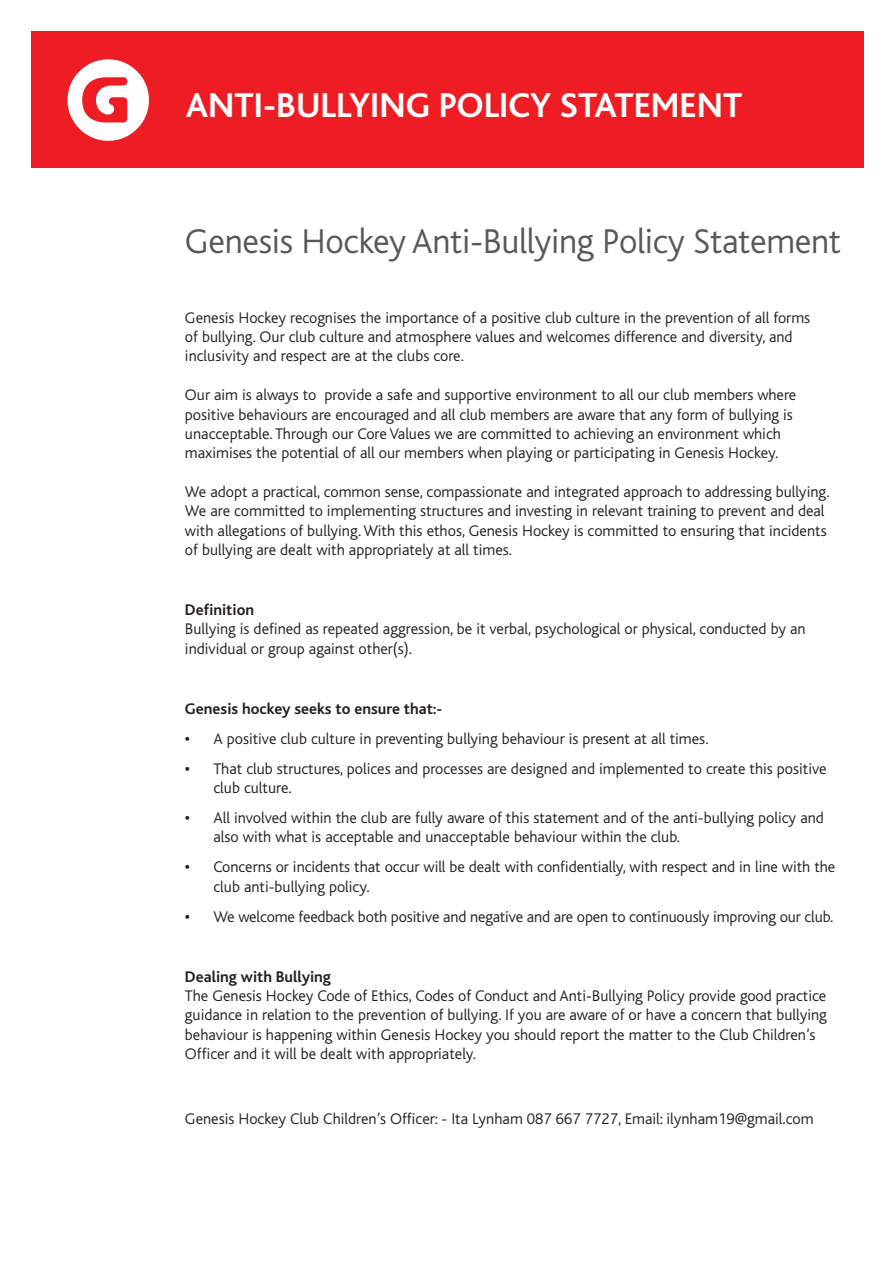
<style>
.page{position:relative;width:893px;height:1263px;background:#fff}
.page>*{position:absolute;margin:0;border:0;box-sizing:border-box;transform-origin:0 0}
.t1{font:300 36px "Bliss";letter-spacing:-.01em;color:#57585a}
.t2{font:700 36px "Bliss";color:#fff}
.t3{font:300 16.2px/19.4px "Bliss";color:#231f20}
.t4{font:700 16.2px "Bliss";color:#231f20}
.s1{font-weight:700}
</style>
<div class="page">
<div style="left:32px;top:32px;width:832px;height:136px;background:#ee1d23"></div>
<svg style="left:68px;top:59px;width:81px;height:82px"></svg>
<p class="t2" style="left:186px;top:86px;width:558px">ANTI-BULLYING POLICY STATEMENT</p>
<p class="t1" style="left:185px;top:222px;width:658px">Genesis Hockey Anti-Bullying Policy Statement</p>
<p class="t3" style="left:185px;top:308px;width:627px">Genesis Hockey recognises the importance of a positive club culture in the prevention of all forms of bullying. Our club culture and atmosphere values and welcomes difference and diversity, and inclusivity and respect are at the clubs core.</p>
<p class="t3" style="left:185px;top:385px;width:613px">Our aim is always to provide a safe and supportive environment to all our club members where positive behaviours are encouraged and all club members are aware that any form of bullying is unacceptable. Through our Core Values we are committed to achieving an environment which maximises the potential of all our members when playing or participating in Genesis Hockey.</p>
<p class="t3" style="left:185px;top:482px;width:646px">We adopt a practical, common sense, compassionate and integrated approach to addressing bullying.<br>We are committed to implementing structures and investing in relevant training to prevent and deal with allegations of bullying. With this ethos, Genesis Hockey is committed to ensuring that incidents of bullying are dealt with appropriately at all times.</p>
<p class="t3" style="left:185px;top:600px;width:622px"><span class="s1">Definition<br></span>Bullying is defined as repeated aggression, be it verbal, psychological or physical, conducted by an individual or group against other(s).</p>
<p class="t4" style="left:185px;top:700px;width:259px">Genesis hockey seeks to ensure that:-</p>
<p class="t3" style="left:185px;top:729px;width:525px"><span class="s1">•</span> A positive club culture in preventing bullying behaviour is present at all times.</p>
<p class="t3" style="left:213px;top:759px;width:615px;text-indent:-28px"><span class="s1">•</span> That club structures, polices and processes are designed and implemented to create this positive club culture.</p>
<p class="t3" style="left:213px;top:808px;width:612px;text-indent:-28px"><span class="s1">•</span> All involved within the club are fully aware of this statement and of the anti-bullying policy and also with what is acceptable and unacceptable behaviour within the club.</p>
<p class="t3" style="left:213px;top:857px;width:623px;text-indent:-28px"><span class="s1">•</span> Concerns or incidents that occur will be dealt with confidentially, with respect and in line with the club anti-bullying policy.</p>
<p class="t3" style="left:185px;top:907px;width:650px"><span class="s1">•</span> We welcome feedback both positive and negative and are open to continuously improving our club.</p>
<p class="t3" style="left:185px;top:967px;width:643px"><span class="s1">Dealing with Bullying<br></span>The Genesis Hockey Code of Ethics, Codes of Conduct and Anti-Bullying Policy provide good practice guidance in relation to the prevention of bullying. If you are aware of or have a concern that bullying behaviour is happening within Genesis Hockey you should report the matter to the Club Children’s Officer and it will be dealt with appropriately.</p>
<p class="t3" style="left:185px;top:1109px;width:630px">Genesis Hockey Club Children’s Officer: - Ita Lynham 087 667 7727, Email: ilynham19@gmail.com</p>
</div>
